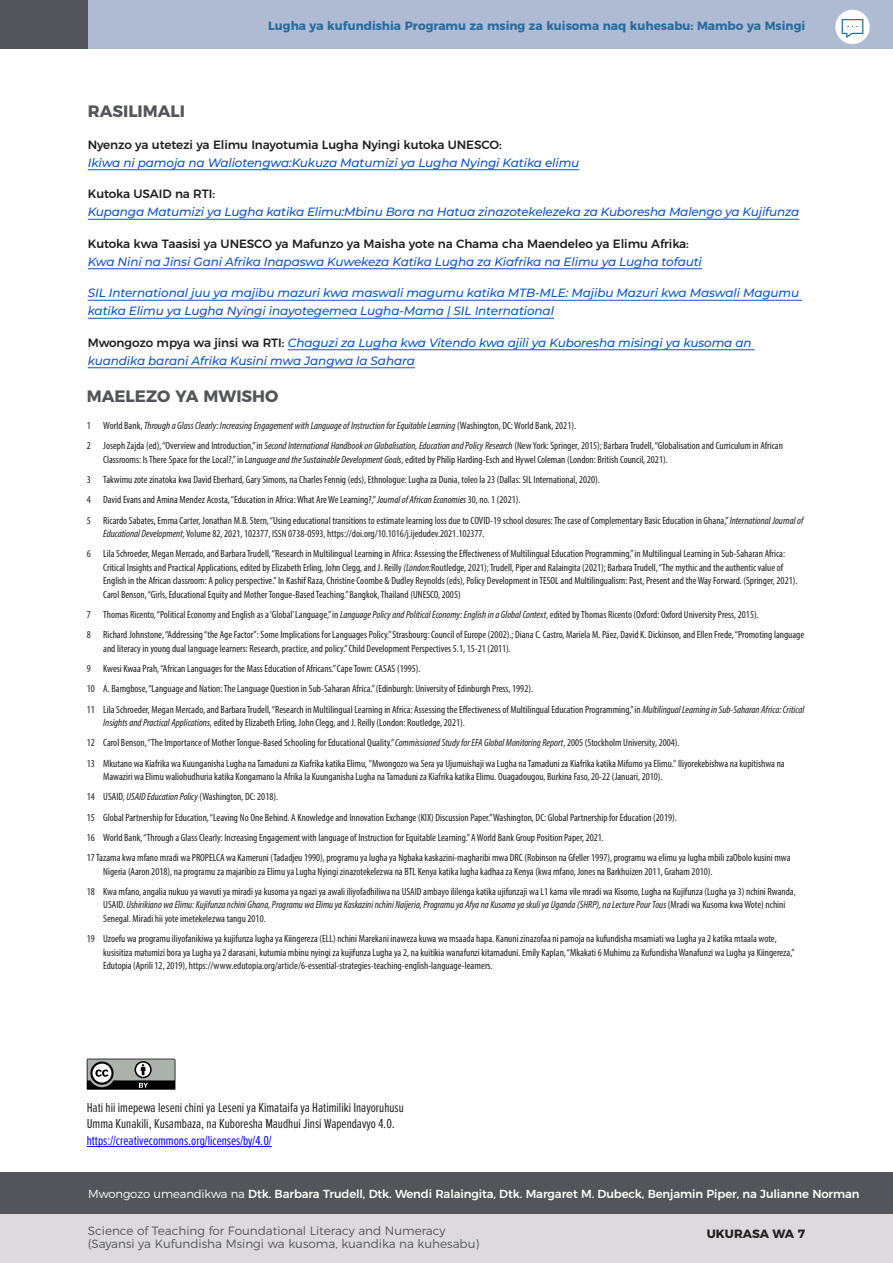
<style>
.page{position:relative;width:893px;height:1263px;background:#fff}
.page>*{position:absolute;margin:0;border:0;box-sizing:border-box;transform-origin:0 0}
.Heading2__rule{font:700 16.5px "Montserrat";color:#54555a}
.t1{font:13.5px/16.2px "Proxima Nova Ex Cn";color:#231f20}
.Resoureces_Body{font:italic 500 12px/18px "Montserrat";letter-spacing:-.01em;color:#15c}
.t2{font:300 12px "Montserrat";color:#54555a}
.t3{font:700 12px "Montserrat";color:#2a6c9c}
.t4{font:700 12px "Montserrat";color:#231f20}
.t5{font:500 11.7px "Montserrat";letter-spacing:-.01em;color:#fff}
.Footnote{font:condensed 10.5px/13.5px "Myriad Pro";color:#231f20}
.Footnote-2{font:italic condensed 10.5px "Myriad Pro";color:#231f20}
.s1{font-style:normal;color:#231f20}
.s2{font-style:normal}
.s3{font-style:italic}
.s4{color:#00f}
.s5{font-weight:300}
</style>
<div class="page">
<div style="left:0;top:0;width:893px;height:49px;background:#afbbd3"></div>
<div style="left:0;top:0;width:88px;height:49px;background:#54555a"></div>
<div style="left:0;top:1214px;width:893px;height:49px;background:#dcdadc"></div>
<div style="left:835px;top:10px;width:35px;height:34px;background:#fff;border-radius:50%"></div>
<svg style="left:841px;top:19px;width:23px;height:19px"></svg>
<hr style="left:88px;top:169px;width:491px;height:1px;background:#15c">
<hr style="left:88px;top:219px;width:711px;height:1px;background:#15c">
<hr style="left:88px;top:268px;width:614px;height:1px;background:#15c">
<hr style="left:88px;top:300px;width:714px;height:1px;background:#15c">
<hr style="left:88px;top:318px;width:466px;height:1px;background:#15c">
<hr style="left:288px;top:349px;width:467px;height:1px;background:#15c">
<hr style="left:88px;top:367px;width:327px;height:1px;background:#15c">
<hr style="left:87px;top:1146px;width:185px;height:1px;background:#00f">
<svg style="left:87px;top:1058px;width:88px;height:32px;background:#777b78"></svg>
<div style="left:0;top:1172px;width:893px;height:41px;background:#54555a"></div>
<p class="t3" style="left:268px;top:16px;width:539px">Lugha ya kufundishia Programu za msing za kuisoma naq kuhesabu: Mambo ya Msingi</p>
<p class="Heading2__rule" style="left:88px;top:98px;width:99px">RASILIMALI</p>
<p class="Resoureces_Body" style="left:88px;top:135px;width:493px"><span class="s1">Nyenzo ya utetezi ya Elimu Inayotumia Lugha Nyingi kutoka UNESCO:<br></span>Ikiwa ni pamoja na Waliotengwa:Kukuza Matumizi ya Lugha Nyingi Katika elimu</p>
<p class="Resoureces_Body" style="left:88px;top:185px;width:713px"><span class="s1">Kutoka USAID na RTI:<br></span>Kupanga Matumizi ya Lugha katika Elimu:Mbinu Bora na Hatua zinazotekelezeka za Kuboresha Malengo ya Kujifunza</p>
<p class="Resoureces_Body" style="left:88px;top:234px;width:616px"><span class="s1">Kutoka kwa Taasisi ya UNESCO ya Mafunzo ya Maisha yote na Chama cha Maendeleo ya Elimu Afrika:<br></span>Kwa Nini na Jinsi Gani Afrika Inapaswa Kuwekeza Katika Lugha za Kiafrika na Elimu ya Lugha tofauti</p>
<p class="Resoureces_Body" style="left:88px;top:284px;width:713px">SIL International juu ya majibu mazuri kwa maswali magumu katika MTB-MLE: Majibu Mazuri kwa Maswali Magumu katika Elimu ya Lugha Nyingi inayotegemea Lugha-Mama | SIL International</p>
<p class="Resoureces_Body" style="left:88px;top:333px;width:665px"><span class="s1">Mwongozo mpya wa jinsi wa RTI:</span> Chaguzi za Lugha kwa Vitendo kwa ajili ya Kuboresha misingi ya kusoma an kuandika barani Afrika Kusini mwa Jangwa la Sahara</p>
<p class="Heading2__rule" style="left:87px;top:383px;width:193px">MAELEZO YA MWISHO</p>
<p class="Footnote-2" style="left:87px;top:419px;width:491px"><span class="s2">1 World Bank,</span> Through a Glass Clearly: Increasing Engagement with Language of Instruction for Equitable Learning <span class="s2">(Washington, DC: World Bank, 2021).</span></p>
<p class="Footnote" style="left:103px;top:439px;width:681px;text-indent:-16px">2 Joseph Zajda (ed), “Overview and Introduction,” in <span class="s3">Second International Handbook on Globalisation, Education and Policy Research</span> (New York: Springer, 2015); Barbara Trudell, “Globalisation and Curriculum in African<br>Classrooms: Is There Space for the Local?,” in L<span class="s3">anguage and the Sustainable Development Goals</span>, edited by Philip Harding-Esch and Hywel Coleman (London: British Council, 2021).</p>
<p class="Footnote" style="left:87px;top:473px;width:515px">3 Takwimu zote zinatoka kwa David Eberhard, Gary Simons, na Charles Fennig (eds), Ethnologue: Lugha za Dunia, toleo la 23 (Dallas: SIL International, 2020).</p>
<p class="Footnote" style="left:87px;top:493px;width:435px">4 David Evans and Amina Mendez Acosta, “Education in Africa: What Are We Learning?,” <span class="s3">Journal of African Economies</span> 30, no. 1 (2021).</p>
<p class="Footnote" style="left:103px;top:513px;width:702px;text-indent:-16px">5 Ricardo Sabates, Emma Carter, Jonathan M.B. Stern, “Using educational transitions to estimate learning loss due to COVID-19 school closures: The case of Complementary Basic Education in Ghana,” <span class="s3">International Journal of<br>Educational Development</span>, Volume 82, 2021, 102377, ISSN 0738-0593, https://doi.org/10.1016/j.ijedudev.2021.102377.</p>
<p class="Footnote" style="left:103px;top:547px;width:696px;text-indent:-16px">6 Lila Schroeder, Megan Mercado, and Barbara Trudell, “Research in Multilingual Learning in Africa: Assessing the Effectiveness of Multilingual Education Programming,” in Multilingual Learning in Sub-Saharan Africa:<br>Critical Insights and Practical Applications, edited by Elizabeth Erling, John Clegg, and J. Reilly <span class="s3">(London:</span>Routledge, 2021); Trudell, Piper and Ralaingita (2021); Barbara Trudell, “The mythic and the authentic value of English in the African classroom: A policy perspective.”In Kashif Raza, Christine Coombe &amp; Dudley Reynolds (eds), Policy Development in TESOL and Multilingualism: Past, Present and the Way Forward. (Springer, 2021).<br>Carol Benson, “Girls, Educational Equity and Mother Tongue-Based Teaching.” Bangkok, Thailand (UNESCO, 2005)</p>
<p class="Footnote" style="left:87px;top:608px;width:673px">7 Thomas Ricento, “Political Economy and English as a ‘Global’ Language,” in <span class="s3">Language Policy and Political Economy: English in a Global Context</span>, edited by Thomas Ricento(Oxford: Oxford University Press, 2015).</p>
<p class="Footnote" style="left:103px;top:628px;width:703px;text-indent:-16px">8 Richard Johnstone, “Addressing “the Age Factor”: Some Implications for Languages Policy.” Strasbourg: Council of Europe (2002).; Diana C. Castro, Mariela M. Páez, David K. Dickinson, and Ellen Frede, “Promoting language and literacy in young dual language learners: Research, practice, and policy.” Child Development Perspectives 5.1, 15-21 (2011).</p>
<p class="Footnote" style="left:87px;top:662px;width:335px">9 Kwesi Kwaa Prah, “African Languages for the Mass Education of Africans.” Cape Town: CASAS (1995).</p>
<p class="Footnote" style="left:87px;top:682px;width:448px">10 A. Bamgbose, “Language and Nation: The Language Question in Sub-Saharan Africa.” (Edinburgh: University of Edinburgh Press, 1992).</p>
<p class="Footnote" style="left:103px;top:702px;width:702px;text-indent:-16px">11 Lila Schroeder, Megan Mercado, and Barbara Trudell, “Research in Multilingual Learning in Africa: Assessing the Effectiveness of Multilingual Education Programming,” in <span class="s3">Multilingual Learning in Sub-Saharan Africa: Critical<br>Insights and Practical Applications</span>, edited by Elizabeth Erling, John Clegg, and J. Reilly(London: Routledge, 2021).</p>
<p class="Footnote" style="left:87px;top:736px;width:594px">12 Carol Benson, “The Importance of Mother Tongue-Based Schooling for Educational Quality.” <span class="s3">Commissioned Study for EFA Global Monitoring Report</span>, 2005 (Stockholm University, 2004).</p>
<p class="Footnote" style="left:103px;top:756px;width:683px;text-indent:-16px">13 Mkutano wa Kiafrika wa Kuunganisha Lugha na Tamaduni za Kiafrika katika Elimu, "Mwongozo wa Sera ya Ujumuishaji wa Lugha na Tamaduni za Kiafrika katika Mifumo ya Elimu." Iliyorekebishwa na kupitishwa na<br>Mawaziri wa Elimu waliohudhuria katika Kongamano la Afrika la Kuunganisha Lugha na Tamaduni za Kiafrika katika Elimu. Ouagadougou, Burkina Faso, 20-22 (Januari, 2010).</p>
<p class="Footnote" style="left:87px;top:790px;width:193px">14 USAID, <span class="s3">USAID Education Policy</span> (Washington, DC: 2018).</p>
<p class="Footnote" style="left:87px;top:810px;width:592px">15 Global Partnership for Education, “Leaving No One Behind. A Knowledge and Innovation Exchange (KIX) Discussion Paper.” Washington, DC: Global Partnership for Education (2019).</p>
<p class="Footnote" style="left:87px;top:830px;width:519px">16 World Bank, “Through a Glass Clearly: Increasing Engagement with language of Instruction for Equitable Learning.” A World Bank Group Position Paper, 2021.</p>
<p class="Footnote" style="left:103px;top:851px;width:689px;text-indent:-16px">17 Tazama kwa mfano mradi wa PROPELCA wa Kameruni (Tadadjeu 1990), programu ya lugha ya Ngbaka kaskazini-magharibi mwa DRC (Robinson na Gfeller 1997), programu wa elimu ya lugha mbili zaObolo kusini mwa<br>Nigeria (Aaron 2018), na programu za majaribio za Elimu ya Lugha Nyingi zinazotekelezwa na BTL Kenya katika lugha kadhaa za Kenya (kwa mfano, Jones na Barkhuizen 2011, Graham 2010).</p>
<p class="Footnote" style="left:103px;top:884px;width:694px;text-indent:-16px">18 Kwa mfano, angalia nukuu ya wavuti ya miradi ya kusoma ya ngazi ya awali iliyofadhiliwa na USAID ambayo ililenga katika ujifunzaji wa L1 kama vile mradi wa Kisomo, Lugha na Kujifunza (Lugha ya 3) nchini Rwanda,<br>USAID. <span class="s3">Ushirikiano wa Elimu: Kujifunza nchini Ghana, Programu wa Elimu ya Kaskazini nchini Naijeria, Programu ya Afya na Kusoma ya skuli ya Uganda (SHRP), na Lecture Pour Tous</span> (Mradi wa Kusoma kwa Wote) nchini<br>Senegal. Miradi hii yote imetekelezwa tangu 2010.</p>
<p class="Footnote" style="left:103px;top:932px;width:693px;text-indent:-16px">19 Uzoefu wa programu iliyofanikiwa ya kujifunza lugha ya Kiingereza (ELL) nchini Marekani inaweza kuwa wa msaada hapa. Kanuni zinazofaa ni pamoja na kufundisha msamiati wa Lugha ya 2 katika mtaala wote, kusisitiza matumizi bora ya Lugha ya 2 darasani, kutumia mbinu nyingi za kujifunza Lugha ya 2, na kuitikia wanafunzi kitamaduni. Emily Kaplan, “Mkakati 6 Muhimu za Kufundisha Wanafunzi wa Lugha ya Kiingereza,”<br>Edutopia(Aprili 12, 2019), https://www.edutopia.org/article/6-essential-strategies-teaching-english-language-learners.</p>
<p class="t1" style="left:87px;top:1100px;width:319px">Hati hii imepewa leseni chini ya Leseni ya Kimataifa ya Hatimiliki Inayoruhusu<br>Umma Kunakili, Kusambaza, na Kuboresha Maudhui Jinsi Wapendavyo 4.0. <span class="s4">https://creativecommons.org/licenses/by/4.0/</span></p>
<p class="t5" style="left:88px;top:1184px;width:773px"><span class="s5">Mwongozo umeandikwa na</span> Dtk. Barbara Trudell, Dtk. Wendi Ralaingita, Dtk. Margaret M. Dubeck, Benjamin Piper, na Julianne Norman</p>
<p class="t2" style="left:88px;top:1221px;width:359px">Science of Teaching for Foundational Literacy and Numeracy</p>
<p class="t4" style="left:707px;top:1223px;width:100px">UKURASA WA 7</p>
<p class="t2" style="left:88px;top:1234px;width:393px">(Sayansi ya Kufundisha Msingi wa kusoma, kuandika na kuhesabu)</p>
</div>
